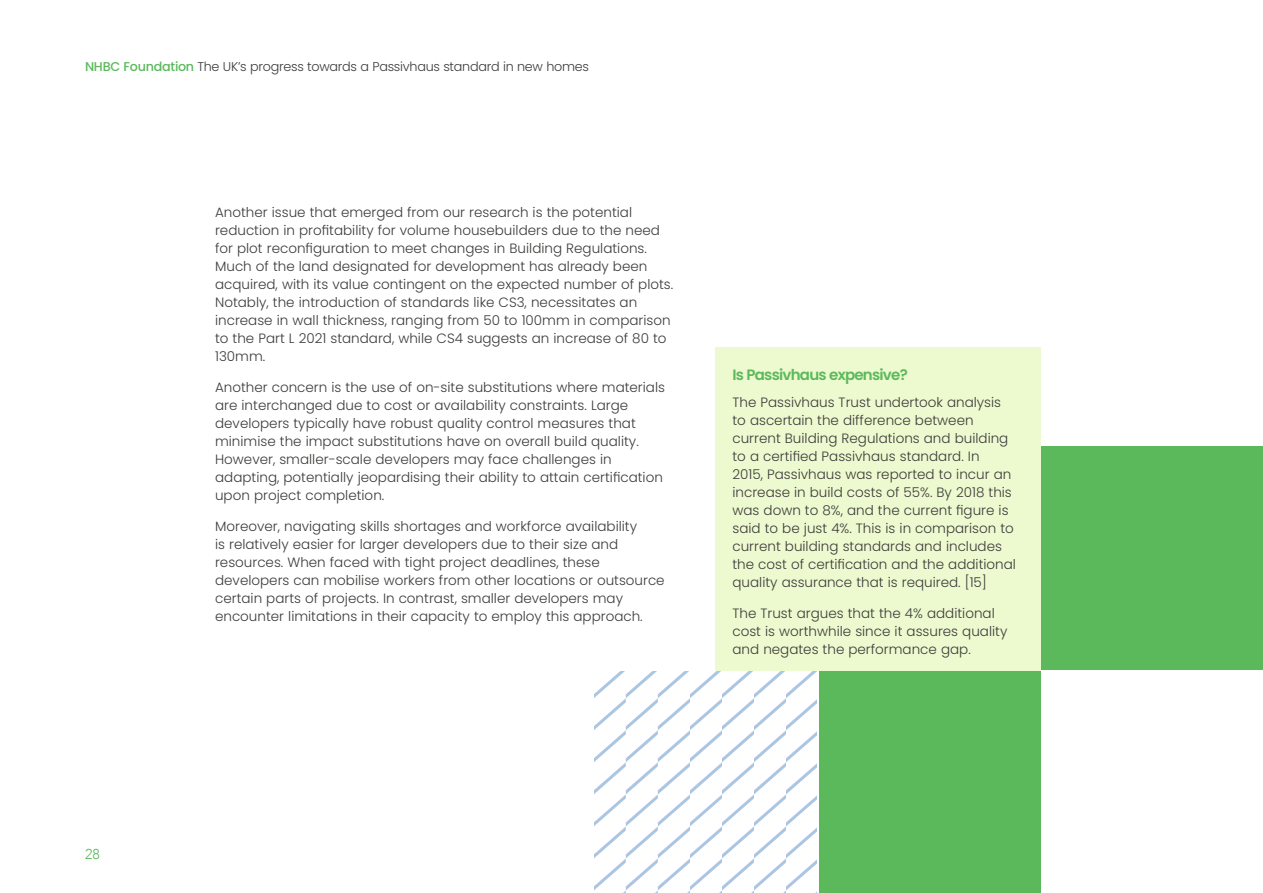
<style>
.page{position:relative;width:1263px;height:893px;background:#fff}
.page>*{position:absolute;margin:0;border:0;box-sizing:border-box;transform-origin:0 0}
.t1{font:600 15px "Poppins";letter-spacing:-.05em;color:#5bb95c}
.t2{font:300 14.25px "Avenir";color:#5bb95c}
.t3{font:300 13.5px/18px "Poppins";color:#3c3c3b}
.t4{font:300 12.75px "Poppins";letter-spacing:-.02em;color:#3c3c3b}
.s1{font-weight:500;color:#5bb95c}
</style>
<div class="page">
<div style="left:1041px;top:446px;width:222px;height:224px;background:#5bb95c"></div>
<div style="left:819px;top:670px;width:222px;height:223px;background:#5bb95c"></div>
<div style="left:715px;top:348px;width:326px;height:323px;background:#edf9cf"></div>
<svg style="left:595px;top:672px;width:221px;height:221px"></svg>
<p class="t4" style="left:85px;top:59px;width:505px"><span class="s1">NHBC Foundation</span> The UK’s progress towards a Passivhaus standard in new homes</p>
<p class="t3" style="left:215px;top:204px;width:460px">Another issue that emerged from our research is the potential reduction in profitability for volume housebuilders due to the need for plot reconfiguration to meet changes in Building Regulations.<br>Much of the land designated for development has already been acquired, with its value contingent on the expected number of plots.<br>Notably, the introduction of standards like CS3, necessitates an increase in wall thickness, ranging from 50 to 100mm in comparison to the Part L 2021 standard, while CS4 suggests an increase of 80 to 130mm.</p>
<p class="t3" style="left:215px;top:378px;width:451px">Another concern is the use of on-site substitutions where materials are interchanged due to cost or availability constraints. Large developers typically have robust quality control measures that minimise the impact substitutions have on overall build quality.<br>However, smaller-scale developers may face challenges in adapting, potentially jeopardising their ability to attain certification upon project completion.</p>
<p class="t3" style="left:215px;top:517px;width:451px">Moreover, navigating skills shortages and workforce availability<br>is relatively easier for larger developers due to their size and resources. When faced with tight project deadlines, these developers can mobilise workers from other locations or outsource certain parts of projects. In contrast, smaller developers may encounter limitations in their capacity to employ this approach.</p>
<p class="t1" style="left:732px;top:366px;width:177px">Is Passivhaus expensive?</p>
<p class="t3" style="left:732px;top:393px;width:285px">The Passivhaus Trust undertook analysis to ascertain the difference between current Building Regulations and building to a certified Passivhaus standard. In<br>2015, Passivhaus was reported to incur an increase in build costs of 55%. By 2018 this was down to 8%, and the current figure is said to be just 4%. This is in comparison to current building standards and includes the cost of certification and the additional quality assurance that is required. [15]</p>
<p class="t3" style="left:732px;top:604px;width:276px">The Trust argues that the 4% additional cost is worthwhile since it assures quality and negates the performance gap.</p>
<p class="t2" style="left:85px;top:846px;width:16px">28</p>
</div>
